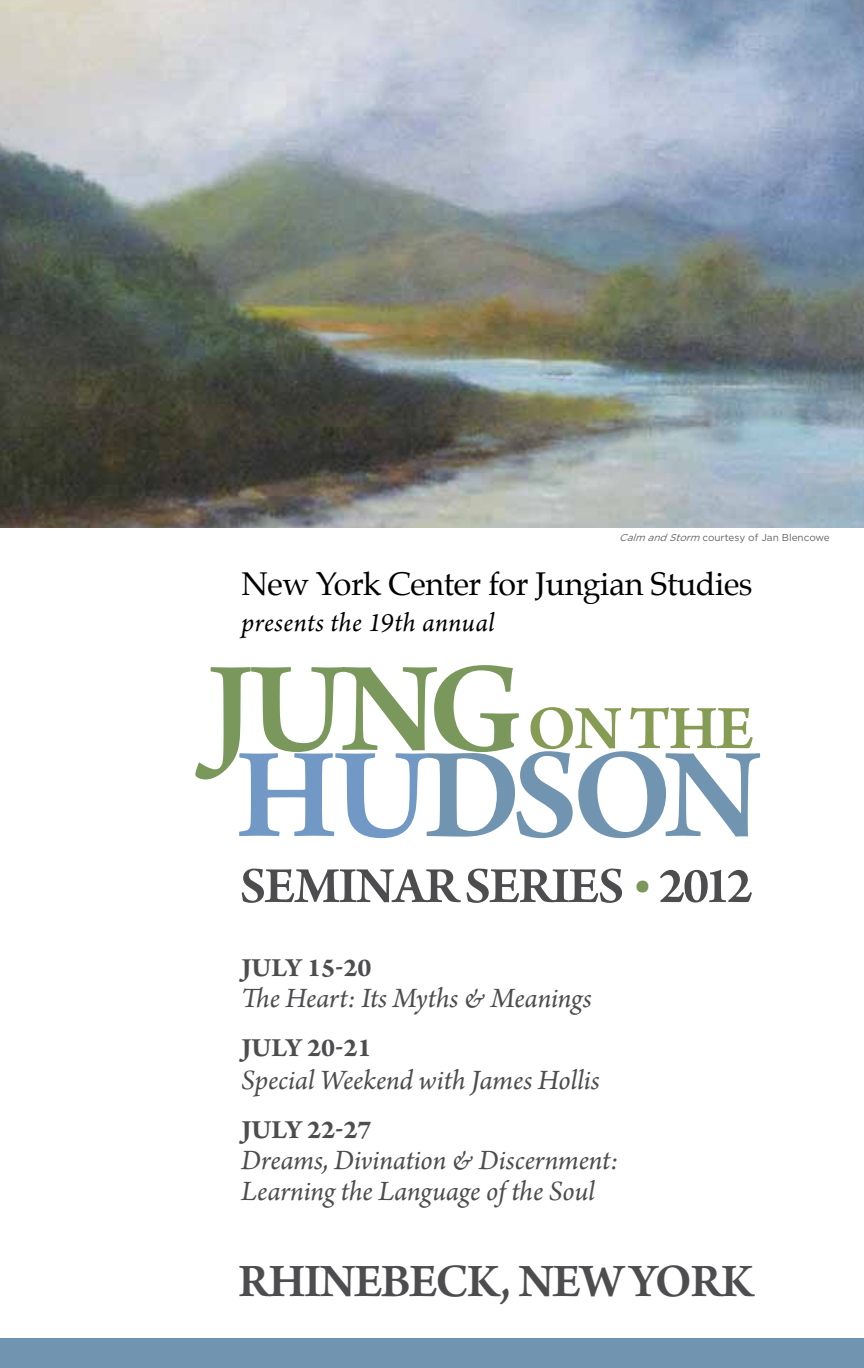
<style>
.page{position:relative;width:864px;height:1368px;background:#fff}
.page>*{position:absolute;margin:0;border:0;box-sizing:border-box;transform-origin:0 0}
.t1{font:600 135.2px "Arno Pro";letter-spacing:-.06em;color:#7194b0}
.t2{font:600 135.2px "Arno Pro";color:#7a985c}
.t3{font:600 65.4px "Arno Pro";color:#869c54}
.t4{font:600 53.4px "Arno Pro";letter-spacing:-.025em;color:#4d4d4f}
.t5{font:600 49.4px "Arno Pro";letter-spacing:-.03em;color:#4d4d4f}
.t6{font:32.2px "Palatino";letter-spacing:-.015em;color:#000}
.t7{font:italic 29.4px/31.2px "Arno Pro";letter-spacing:-.005em;color:#4d4d4f}
.t8{font:italic 28px "Arno Pro";letter-spacing:.015em;color:#000}
.t9{font:700 27.6px "Arno Pro";color:#4d4d4f}
.t10{font:10px "Gotham";color:#636466}
.s1{font-style:italic}
.s2{color:#7298c5}
.s3{font-size:49.8px;color:#7b975c}
</style>
<div class="page">
<img style="left:0;top:0;width:864px;height:528px">
<div style="left:0;top:1339px;width:864px;height:29px;background:#7194b0"></div>
<p class="t10" style="left:619px;top:532px;width:212px"><span class="s1">Calm andStorm</span> courtesy of Jan Blencowe</p>
<p class="t6" style="left:241px;top:557px;width:513px">New York Center for Jungian Studies</p>
<p class="t8" style="left:241px;top:606px;width:255px">presents the 19th annual</p>
<h1 class="t2" style="left:207px;top:631px;width:318px">JUNG</h1>
<h2 class="t3" style="left:527px;top:691px;width:228px">ON THE</h2>
<h1 class="t1" style="left:236px;top:717px;width:527px"><span class="s2">HU</span>DSON</h1>
<h3 class="t4" style="left:240px;top:855px;width:515px">SEMINAR SERIES <span class="s3">•</span> 2012</h3>
<p class="t9" style="left:241px;top:951px;width:132px">JULY 15-20</p>
<p class="t7" style="left:241px;top:984px;width:352px">The Heart: Its Myths &amp; Meanings</p>
<p class="t9" style="left:241px;top:1031px;width:132px">JULY 20-21</p>
<p class="t7" style="left:241px;top:1066px;width:360px">Special Weekend with James Hollis</p>
<p class="t9" style="left:241px;top:1113px;width:132px">JULY 22-27</p>
<p class="t7" style="left:241px;top:1146px;width:379px">Dreams, Divination &amp; Discernment:<br>Learning the Language of the Soul</p>
<h3 class="t5" style="left:238px;top:1252px;width:517px">RHINEBECK, NEW YORK</h3>
</div>
